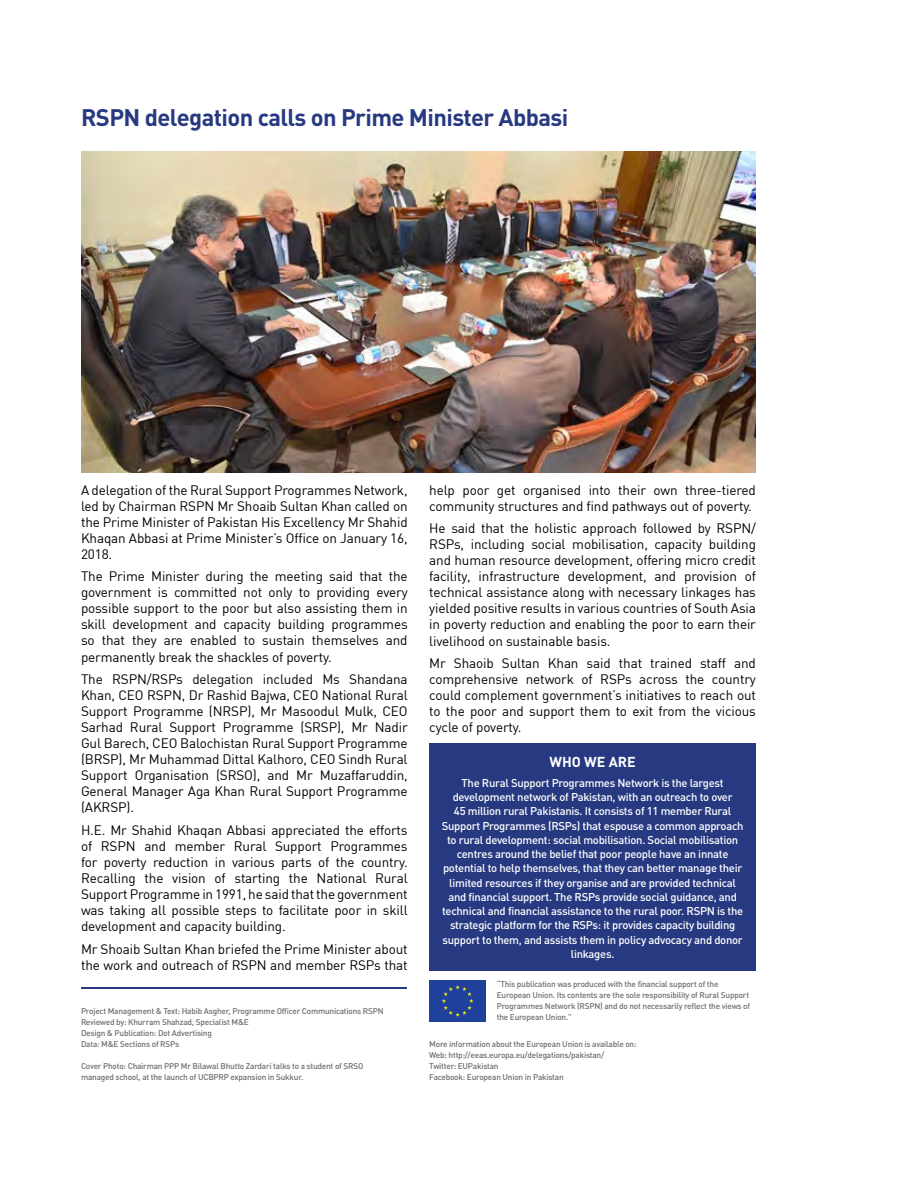
<style>
.page{position:relative;width:918px;height:1188px;background:#fff}
.page>*{position:absolute;margin:0;border:0;box-sizing:border-box;transform-origin:0 0}
.t1{font:700 23.7px "DIN Pro";letter-spacing:-.025em;color:#273981}
.t2{font:700 14.25px "DIN Pro";color:#fff}
.t3{font:13.5px/16px "DIN";letter-spacing:-.01em;color:#000;text-align:justify}
.t4{font:500 11.25px/14.2px "DIN Pro";letter-spacing:-.025em;color:#fff;text-align:center}
.t5{font:500 8.25px/10.9px "DIN Pro";letter-spacing:-.025em;color:#6d6e71}
</style>
<div class="page">
<hr style="left:82px;top:987px;width:325px;height:1px;background:#273981">
<div style="left:429px;top:743px;width:327px;height:227px;background:#273981"></div>
<div style="left:429px;top:980px;width:57px;height:42px;background:#20419b"></div>
<svg style="left:442px;top:985px;width:31px;height:32px"></svg>
<img style="left:81px;top:151px;width:675px;height:322px">
<h1 class="t1" style="left:81px;top:98px;width:489px">RSPN delegation calls on Prime Minister Abbasi</h1>
<p class="t3" style="left:81px;top:481px;width:328px">A delegation of the Rural Support Programmes Network, led by Chairman RSPN Mr Shoaib Sultan Khan called on the Prime Minister of Pakistan His Excellency Mr Shahid Khaqan Abbasi at Prime Minister’s Office on January 16, 2018.</p>
<p class="t3" style="left:81px;top:568px;width:328px">The Prime Minister during the meeting said that the government is committed not only to providing every possible support to the poor but also assisting them in skill development and capacity building programmes so that they are enabled to sustain themselves and permanently break the shackles of poverty.</p>
<p class="t3" style="left:81px;top:671px;width:328px">The RSPN/RSPs delegation included Ms Shandana Khan, CEO RSPN, Dr Rashid Bajwa, CEO National Rural Support Programme (NRSP), Mr Masoodul Mulk, CEO Sarhad Rural Support Programme (SRSP), Mr Nadir Gul Barech, CEO Balochistan Rural Support Programme (BRSP), Mr Muhammad Dittal Kalhoro, CEO Sindh Rural Support Organisation (SRSO), and Mr Muzaffaruddin, General Manager Aga Khan Rural Support Programme (AKRSP).</p>
<p class="t3" style="left:81px;top:822px;width:328px">H.E. Mr Shahid Khaqan Abbasi appreciated the efforts of RSPN and member Rural Support Programmes for poverty reduction in various parts of the country.<br>Recalling the vision of starting the National Rural Support Programme in 1991, he said that the government was taking all possible steps to facilitate poor in skill development and capacity building.</p>
<p class="t3" style="left:81px;top:941px;width:328px">Mr Shoaib Sultan Khan briefed the Prime Minister about the work and outreach of RSPN and member RSPs that</p>
<p class="t5" style="left:81px;top:1005px;width:304px">Project Management &amp; Text: Habib Asgher, Programme Officer Communications RSPN Reviewed by: Khurram Shahzad, Specialist M&amp;E<br>Design &amp; Publication: Dot Advertising<br>Data: M&amp;E Sections of RSPs</p>
<p class="t5" style="left:81px;top:1060px;width:284px">Cover Photo: Chairman PPP Mr Bilawal Bhutto Zardari talks to a student of SRSO managed school, at the launch of UCBPRP expansion in Sukkur.</p>
<p class="t3" style="left:429px;top:481px;width:328px">help poor get organised into their own three-tiered community structures and find pathways out of poverty.</p>
<p class="t3" style="left:429px;top:520px;width:328px">He said that the holistic approach followed by RSPN/ RSPs, including social mobilisation, capacity building and human resource development, offering micro credit facility, infrastructure development, and provision of technical assistance along with necessary linkages has yielded positive results in various countries of South Asia in poverty reduction and enabling the poor to earn their livelihood on sustainable basis.</p>
<p class="t3" style="left:429px;top:655px;width:328px">Mr Shaoib Sultan Khan said that trained staff and comprehensive network of RSPs across the country could complement government’s initiatives to reach out to the poor and support them to exit from the vicious cycle of poverty.</p>
<p class="t2" style="left:549px;top:750px;width:88px">WHO WE ARE</p>
<p class="t4" style="left:442px;top:774px;width:303px">The Rural Support Programmes Network is the largest development network of Pakistan, with an outreach to over<br>45 million rural Pakistanis. It consists of 11 member Rural Support Programmes (RSPs) that espouse a common approach to rural development: social mobilisation. Social mobilisation centres around the belief that poor people have an innate potential to help themselves, that they can better manage their limited resources if they organise and are provided technical and financial support. The RSPs provide social guidance, and technical and financial assistance to the rural poor. RSPN is the strategic platform for the RSPs: it provides capacity building support to them, and assists them in policy advocacy and donor linkages.</p>
<p class="t5" style="left:497px;top:978px;width:255px">“This publication was produced with the financial support of the European Union. Its contents are the sole responsibility of Rural Support Programmes Network (RSPN) and do not necessarily reflect the views of the European Union.”</p>
<p class="t5" style="left:429px;top:1038px;width:209px">More information about the European Union is available on:<br>Web: http://eeas.europa.eu/delegations/pakistan/<br>Twitter: EUPakistan<br>Facebook: European Union in Pakistan</p>
</div>
